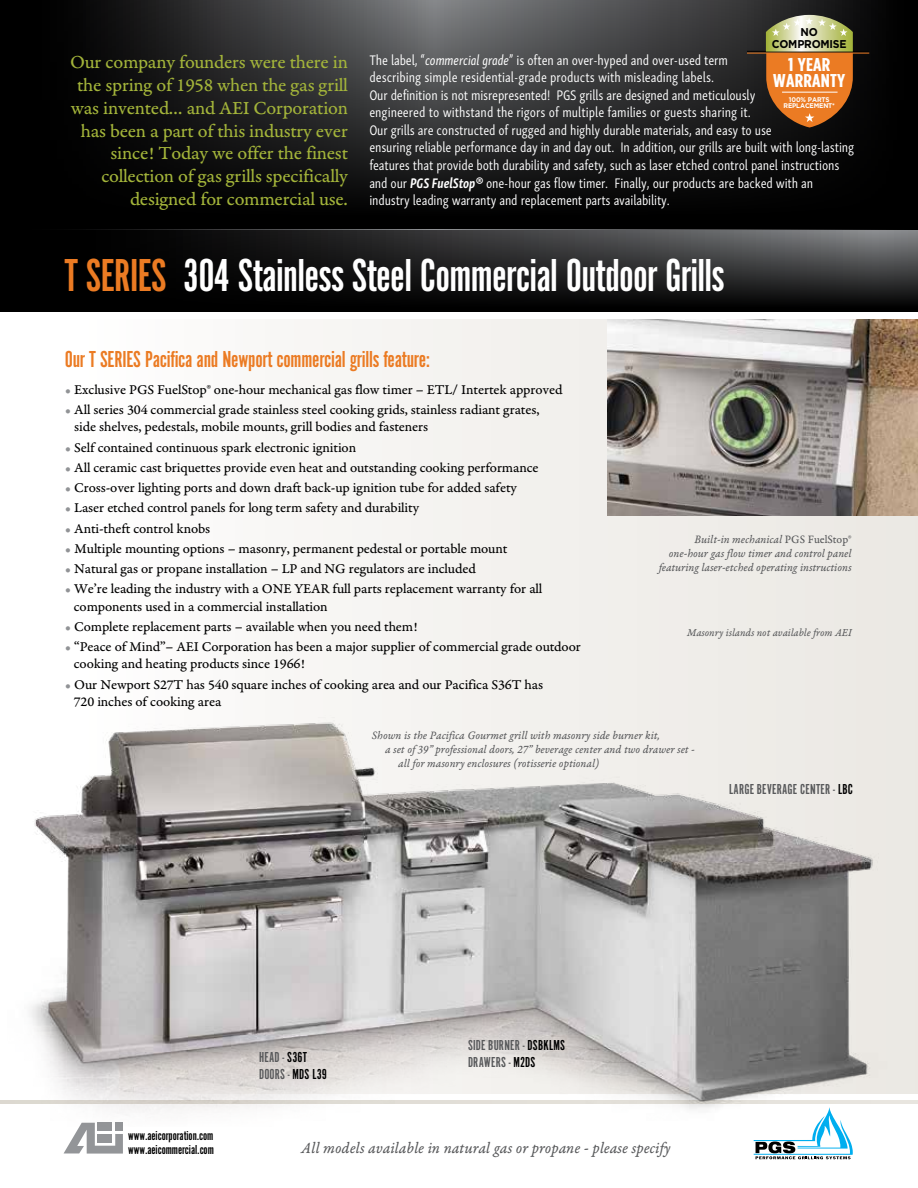
<style>
.page{position:relative;width:918px;height:1188px;background:#fff}
.page>*{position:absolute;margin:0;border:0;box-sizing:border-box;transform-origin:0 0}
.t1{font:48px "Alternate Got No 1 D";letter-spacing:-.015em;color:#fff}
.t2{font:24px "Alternate Got No 1 D";letter-spacing:-.01em;color:#eb7b23}
.t3{font:19.5px/22.8px "Garamond Premr Pro Capt";letter-spacing:-.015em;color:#a3b43a;text-align:right}
.t4{font:700 18.6px/15.9px "Gotham Condensed";letter-spacing:.01em;color:#fff;text-align:center;scale:1.14 1}
.t5{font:16.5px "Garamond Premr Pro It Capt";color:#58595b;scale:.95 1}
.t6{font:15px/16.5px "Alternate Got No 1 D";letter-spacing:.015em;color:#58595b}
.t7{font:14.25px/17.2px "Garamond Premr Pro Capt";letter-spacing:-.01em;color:#000}
.t8{font:14.25px/17.5px "Skolar Sans Cp";letter-spacing:-.01em;color:#fff}
.t9{font:13.5px/13.5px "Alternate Got No 1 D";letter-spacing:-.005em;color:#000}
.t10{font:12px/14.2px "Garamond Premr Pro It Capt";color:#58595b;text-align:right;scale:.95 1}
.t11{font:11.25px "Garamond Premr Pro It Capt";color:#58595b;scale:.95 1}
.t12{font:700 11.25px/11.2px "Gotham";letter-spacing:-.02em;color:#000;text-align:center;scale:.94 1}
.t13{font:700 6.75px/6.8px "Gotham";letter-spacing:-.02em;color:#fff;text-align:center;scale:.94 1}
.s1{font-style:italic}
.s2{font-weight:700;font-style:italic}
.s3{color:#eb7b23}
.s4{color:#919396}
.s5{font-family:"Garamond Premr Pro Capt"}
.s6{color:#000}
</style>
<div class="page">
<div style="left:0;top:320px;width:918px;height:774px;background:#f6f5f3"></div>
<svg style="left:0;top:230px;width:918px;height:82px;background:#1c1c1d"></svg>
<svg style="left:0;top:0;width:918px;height:230px;background:#1e1e1e"></svg>
<svg style="left:64px;top:1126px;width:59px;height:28px"></svg>
<div style="left:98px;top:1123px;width:14px;height:8px;background:#939598"></div>
<div style="left:115px;top:1123px;width:8px;height:8px;background:#939598"></div>
<div style="left:98px;top:1134px;width:14px;height:8px;background:#939598"></div>
<img style="left:845px;top:296px;width:73px;height:396px">
<img style="left:608px;top:320px;width:310px;height:195px">
<img style="left:0;top:692px;width:918px;height:434px">
<hr style="left:747px;top:51px;width:122px;height:1px;background:#000">
<hr style="left:747px;top:53px;width:122px;height:1px;background:#eb7b23">
<svg style="left:766px;top:15px;width:87px;height:113px;background:#bd8244"></svg>
<svg style="left:754px;top:1107px;width:99px;height:52px"></svg>
<p class="t3" style="left:70px;top:51px;width:279px">Our company founders were there in the spring of 1958 when the gas grill was invented… and AEI Corporation has been a part of this industry ever since! Today we offer the finest collection of gas grills specifically designed for commercial use.</p>
<p class="t12" style="left:772px;top:27px;width:81px">NO<br>COMPROMISE</p>
<p class="t8" style="left:369px;top:50px;width:486px">The label, “<span class="s1">commercial grade</span>” is often an over-hyped and over-used term<br>describing simple residential-grade products with misleading labels.<br>Our definition is not misrepresented! PGS grills are designed and meticulously<br>engineered to withstand the rigors of multiple families or guests sharing it.<br>Our grills are constructed of rugged and highly durable materials, and easy to use<br>ensuring reliable performance day in and day out. In addition, our grills are built with long-lasting features that provide both durability and safety, such as laser etched control panel instructions and our <span class="s2">PGS FuelStop®</span> one-hour gas flow timer. Finally, our products are backed with an industry leading warranty and replacement parts availability.</p>
<h3 class="t4" style="left:773px;top:56px;width:65px">1 YEAR<br>WARRANTY</h3>
<p class="t13" style="left:784px;top:96px;width:56px">100% PARTS<br>REPLACEMENT*</p>
<h1 class="t1" style="left:65px;top:250px;width:661px"><span class="s3">T SERIES</span> 304 Stainless Steel Commercial Outdoor Grills</h1>
<h2 class="t2" style="left:65px;top:346px;width:367px">Our T SERIES Pacifica and Newport commercial grills feature:</h2>
<p class="t7" style="left:65px;top:381px;width:499px"><span class="s4">•</span> Exclusive PGS FuelStop® one-hour mechanical gas flow timer – ETL/ Intertek approved</p>
<p class="t7" style="left:74px;top:402px;width:467px;text-indent:-9px"><span class="s4">•</span> All series 304 commercial grade stainless steel cooking grids, stainless radiant grates, side shelves, pedestals, mobile mounts, grill bodies and fasteners</p>
<p class="t7" style="left:65px;top:439px;width:293px"><span class="s4">•</span> Self contained continuous spark electronic ignition</p>
<p class="t7" style="left:65px;top:459px;width:475px"><span class="s4">•</span> All ceramic cast briquettes provide even heat and outstanding cooking performance</p>
<p class="t7" style="left:65px;top:480px;width:454px"><span class="s4">•</span> Cross-over lighting ports and down draft back-up ignition tube for added safety</p>
<p class="t7" style="left:65px;top:500px;width:356px"><span class="s4">•</span> Laser etched control panels for long term safety and durability</p>
<p class="t7" style="left:65px;top:520px;width:147px"><span class="s4">•</span> Anti-theft control knobs</p>
<p class="t7" style="left:65px;top:540px;width:444px"><span class="s4">•</span> Multiple mounting options – masonry, permanent pedestal or portable mount</p>
<p class="t7" style="left:65px;top:561px;width:413px"><span class="s4">•</span> Natural gas or propane installation – LP and NG regulators are included</p>
<p class="t7" style="left:74px;top:581px;width:470px;text-indent:-9px"><span class="s4">•</span> We’re leading the industry with a ONE YEAR full parts replacement warranty for all components used in a commercial installation</p>
<p class="t7" style="left:65px;top:618px;width:355px"><span class="s4">•</span> Complete replacement parts – available when you need them!</p>
<p class="t7" style="left:74px;top:639px;width:509px;text-indent:-9px"><span class="s4">•</span> “Peace of Mind”– AEI Corporation has been a major supplier of commercial grade outdoor cooking and heating products since 1966!</p>
<p class="t7" style="left:74px;top:676px;width:471px;text-indent:-9px"><span class="s4">•</span> Our Newport S27T has 540 square inches of cooking area and our Pacifica S36T has<br>720 inches of cooking area</p>
<p class="t10" style="left:659px;top:533px;width:205px">Built-in mechanical <span class="s5">PGS FuelStop® </span>one-hour gas flow timer and control panel featuring laser-etched operating instructions</p>
<p class="t11" style="left:687px;top:626px;width:175px">Masonry islands not available from AEI</p>
<p class="t10" style="left:372px;top:729px;width:305px">Shown is the Pacifica Gourmet grill with masonry side burner kit,</p>
<p class="t10" style="left:385px;top:743px;width:328px">a set of 39” professional doors, 27” beverage center and two drawer set -</p>
<p class="t10" style="left:398px;top:757px;width:213px">all for masonry enclosures (rotisserie optional)</p>
<p class="t6" style="left:729px;top:782px;width:125px">LARGE BEVERAGE CENTER - <span class="s6">LBC</span></p>
<p class="t9" style="left:128px;top:1129px;width:87px">www.aeicorporation.com www.aeicommercial.com</p>
<p class="t6" style="left:259px;top:1049px;width:69px">HEAD - <span class="s6">S36T<br></span>DOORS - <span class="s6">MDS L39</span></p>
<p class="t6" style="left:468px;top:1037px;width:99px">SIDE BURNER - <span class="s6">DSBKLMS<br></span>DRAWERS - <span class="s6">M2DS</span></p>
<p class="t5" style="left:301px;top:1138px;width:390px">All models available in natural gas or propane - please specify</p>
</div>
